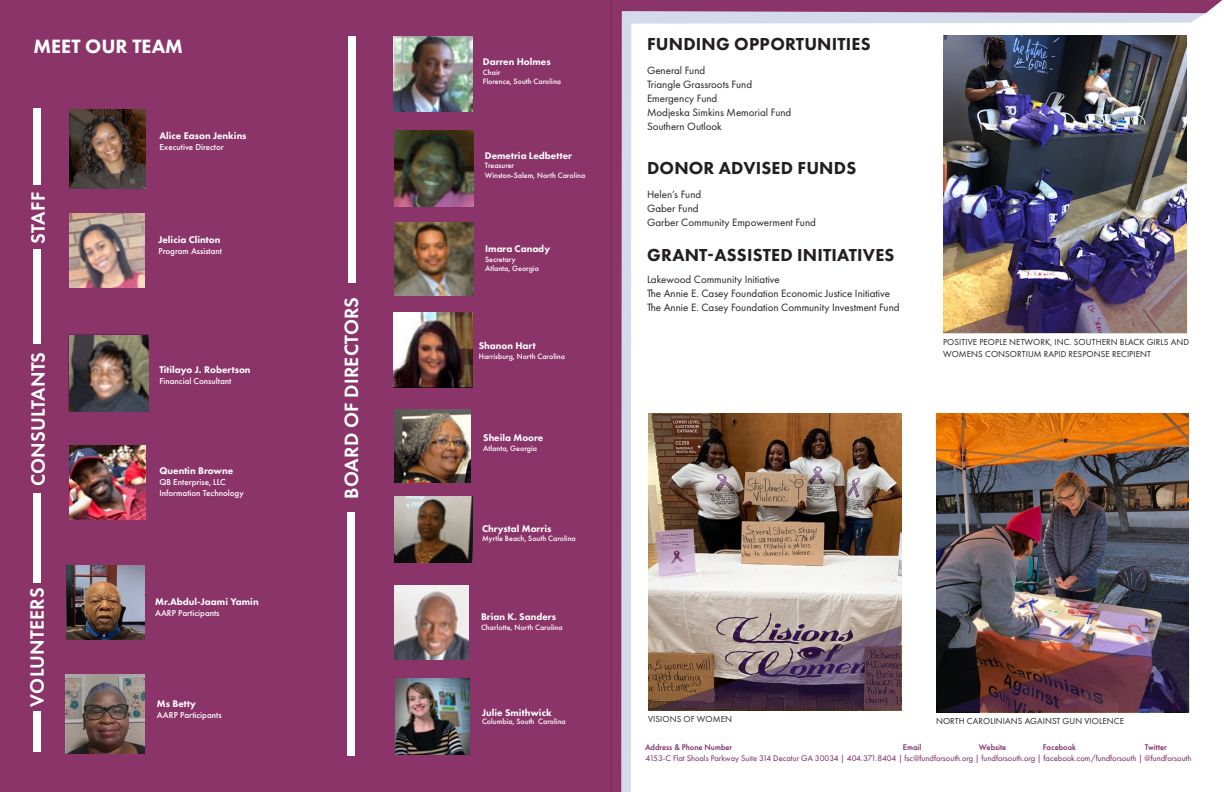
<style>
.page{position:relative;width:1224px;height:792px;background:#fff}
.page>*{position:absolute;margin:0;border:0;box-sizing:border-box;transform-origin:0 0}
.t1{font:600 20px "Futura PT";letter-spacing:.01em;color:#fff}
.t2{font:800 20px "Futura PT";color:#fff}
.t3{font:800 18px "Futura PT";letter-spacing:.01em;color:#231f20}
.t4{font:11px "Futura PT";color:#231f20}
.t5{font:800 10px "Futura PT";color:#fff}
.t6{font:9px/12px "Futura PT";letter-spacing:.01em;color:#231f20}
.t7{font:500 9px "Futura PT";color:#fff}
.t8{font:8.5px "Futura PT";color:#751f60}
.t9{font:500 8.5px "Futura PT";color:#751f60}
.t10{font:500 8px "Futura PT";color:#fff}
</style>
<div class="page">
<div style="left:0;top:0;width:612px;height:792px;background:#8b346a"></div>
<div style="left:348px;top:36px;width:7px;height:246px;background:#fff"></div>
<div style="left:348px;top:512px;width:7px;height:244px;background:#fff"></div>
<img style="left:394px;top:36px;width:78px;height:76px">
<img style="left:394px;top:131px;width:79px;height:75px">
<img style="left:394px;top:223px;width:80px;height:73px">
<img style="left:394px;top:312px;width:78px;height:75px">
<img style="left:394px;top:409px;width:76px;height:74px">
<img style="left:394px;top:497px;width:78px;height:65px">
<img style="left:395px;top:586px;width:74px;height:74px">
<img style="left:395px;top:678px;width:74px;height:77px">
<img style="left:69px;top:109px;width:77px;height:79px">
<img style="left:70px;top:213px;width:75px;height:74px">
<img style="left:69px;top:335px;width:80px;height:76px">
<img style="left:69px;top:445px;width:76px;height:75px">
<img style="left:65px;top:674px;width:79px;height:80px">
<img style="left:67px;top:566px;width:78px;height:73px">
<img style="left:612px;top:0;width:611px;height:792px">
<div style="left:33px;top:493px;width:8px;height:90px;background:#fff"></div>
<div style="left:33px;top:711px;width:8px;height:41px;background:#fff"></div>
<div style="left:33px;top:249px;width:8px;height:95px;background:#fff"></div>
<div style="left:33px;top:108px;width:8px;height:77px;background:#fff"></div>
<p class="t2" style="left:34px;top:34px;width:151px">MEET OUR TEAM</p>
<p class="t1" style="left:25px;top:244px;width:53px;rotate:-90deg">STAFF</p>
<p class="t1" style="left:25px;top:486px;width:136px;rotate:-90deg">CONSULTANTS</p>
<p class="t1" style="left:24px;top:707px;width:120px;rotate:-90deg">VOLUNTEERS</p>
<p class="t5" style="left:159px;top:130px;width:89px">Alice Eason Jenkins</p>
<p class="t7" style="left:159px;top:142px;width:66px">Executive Director</p>
<p class="t5" style="left:158px;top:233px;width:64px">Jelicia Clinton</p>
<p class="t7" style="left:158px;top:245px;width:65px">Program Assistant</p>
<p class="t5" style="left:159px;top:364px;width:93px">Titilayo J. Robertson</p>
<p class="t7" style="left:159px;top:376px;width:73px">Financial Consultant</p>
<p class="t5" style="left:159px;top:464px;width:75px">Quentin Browne</p>
<p class="t7" style="left:159px;top:476px;width:68px">QB Enterprise, LLC</p>
<p class="t7" style="left:159px;top:487px;width:86px">Information Technology</p>
<p class="t5" style="left:155px;top:595px;width:105px">Mr.Abdul-Jaami Yamin</p>
<p class="t7" style="left:155px;top:607px;width:66px">AARP Participants</p>
<p class="t5" style="left:157px;top:697px;width:41px">Ms Betty</p>
<p class="t7" style="left:157px;top:709px;width:66px">AARP Participants</p>
<p class="t1" style="left:339px;top:499px;width:203px;rotate:-90deg">BOARD OF DIRECTORS</p>
<p class="t5" style="left:483px;top:55px;width:69px">Darren Holmes</p>
<p class="t10" style="left:483px;top:67px;width:19px">Chair</p>
<p class="t10" style="left:483px;top:77px;width:80px">Florence, South Carolina</p>
<p class="t5" style="left:485px;top:149px;width:89px">Demetria Ledbetter</p>
<p class="t10" style="left:485px;top:161px;width:31px">Treasurer</p>
<p class="t10" style="left:485px;top:171px;width:102px">Winston-Salem, North Carolina</p>
<p class="t5" style="left:485px;top:242px;width:67px">Imara Canady</p>
<p class="t10" style="left:485px;top:254px;width:32px">Secretary</p>
<p class="t10" style="left:485px;top:264px;width:55px">Atlanta, Georgia</p>
<p class="t5" style="left:479px;top:339px;width:58px">Shanon Hart</p>
<p class="t10" style="left:479px;top:351px;width:88px">Harrisburg, North Carolina</p>
<p class="t5" style="left:483px;top:431px;width:62px">Sheila Moore</p>
<p class="t10" style="left:483px;top:443px;width:55px">Atlanta, Georgia</p>
<p class="t5" style="left:482px;top:522px;width:71px">Chrystal Morris</p>
<p class="t10" style="left:482px;top:534px;width:95px">Myrtle Beach, South Carolina</p>
<p class="t5" style="left:481px;top:611px;width:77px">Brian K. Sanders</p>
<p class="t10" style="left:481px;top:623px;width:83px">Charlotte, North Carolina</p>
<p class="t5" style="left:482px;top:706px;width:71px">Julie Smithwick</p>
<p class="t10" style="left:482px;top:716px;width:85px">Columbia, South Carolina</p>
<p class="t3" style="left:647px;top:33px;width:225px">FUNDING OPPORTUNITIES</p>
<p class="t4" style="left:647px;top:63px;width:60px">General Fund</p>
<p class="t4" style="left:647px;top:77px;width:107px">Triangle Grassroots Fund</p>
<p class="t4" style="left:647px;top:91px;width:72px">Emergency Fund</p>
<p class="t4" style="left:647px;top:105px;width:146px">Modjeska Simkins Memorial Fund</p>
<p class="t4" style="left:647px;top:119px;width:76px">Southern Outlook</p>
<p class="t3" style="left:647px;top:157px;width:211px">DONOR ADVISED FUNDS</p>
<p class="t4" style="left:647px;top:187px;width:56px">Helen’s Fund</p>
<p class="t4" style="left:647px;top:201px;width:53px">Gaber Fund</p>
<p class="t4" style="left:647px;top:215px;width:171px">Garber Community Empowerment Fund</p>
<p class="t3" style="left:647px;top:243px;width:249px">GRANT-ASSISTED INITIATIVES</p>
<p class="t4" style="left:647px;top:273px;width:134px">Lakewood Community Initiative</p>
<p class="t4" style="left:647px;top:287px;width:245px">The Annie E. Casey Foundation Economic Justice Initiative</p>
<p class="t4" style="left:647px;top:301px;width:254px">The Annie E. Casey Foundation Community Investment Fund</p>
<p class="t6" style="left:943px;top:336px;width:248px">POSITIVE PEOPLE NETWORK, INC. SOUTHERN BLACK GIRLS AND<br>WOMENS CONSORTIUM RAPID RESPONSE RECIPIENT</p>
<p class="t6" style="left:648px;top:713px;width:85px">VISIONS OF WOMEN</p>
<p class="t6" style="left:936px;top:715px;width:190px">NORTH CAROLINIANS AGAINST GUN VIOLENCE</p>
<p class="t9" style="left:645px;top:742px;width:89px">Address &amp; Phone Number</p>
<p class="t9" style="left:903px;top:742px;width:20px">Email</p>
<p class="t9" style="left:979px;top:742px;width:29px">Website</p>
<p class="t9" style="left:1043px;top:742px;width:35px">Facebook</p>
<p class="t9" style="left:1145px;top:742px;width:24px">Twitter</p>
<p class="t8" style="left:645px;top:754px;width:547px">4153-C Flat Shoals Parkway Suite 314 Decatur GA 30034 | 404.371.8404 | fsc@fundforsouth.org | fundforsouth.org | facebook.com/fundforsouth | @fundforsouth</p>
</div>
